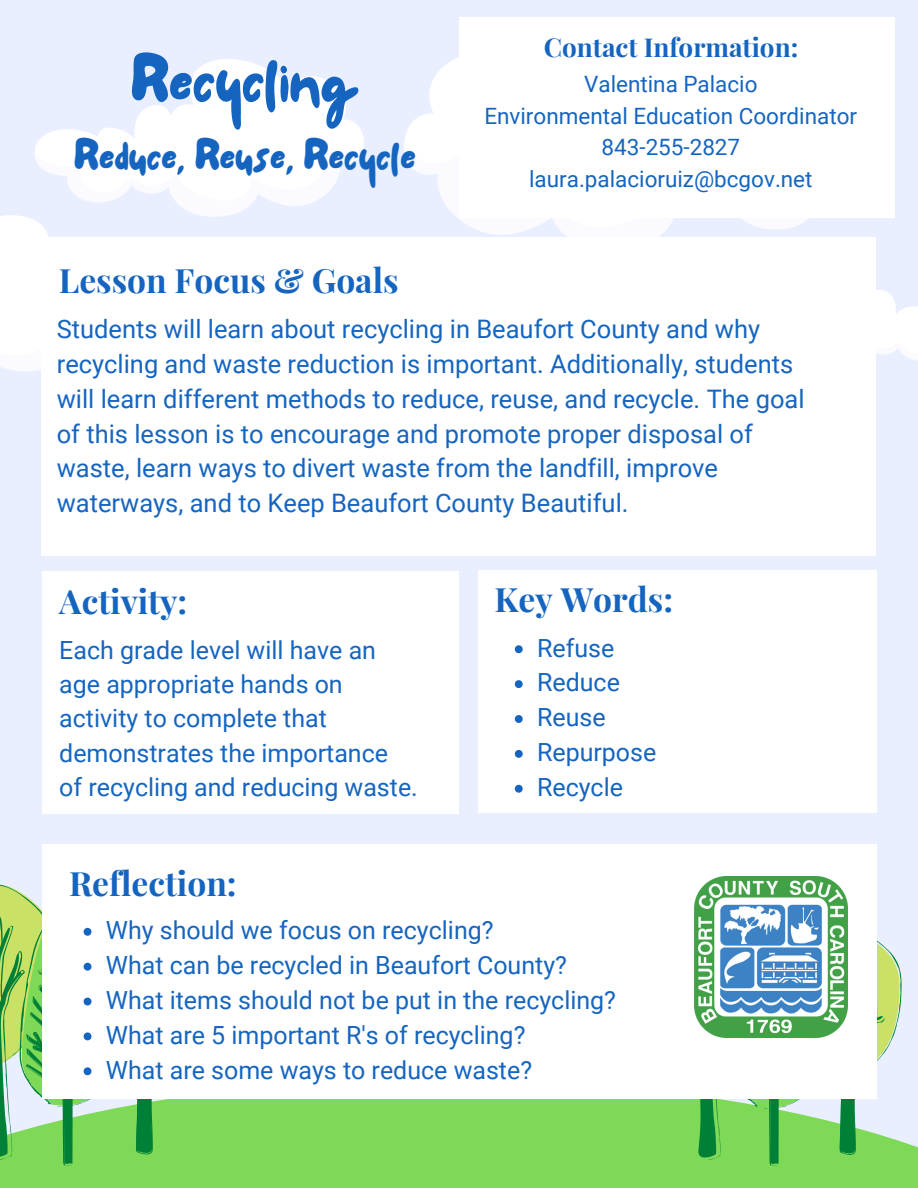
<style>
.page{position:relative;width:918px;height:1188px;background:#e9efff}
.page>*{position:absolute;margin:0;border:0;box-sizing:border-box;transform-origin:0 0}
.t1{font:64.5px "NF Lepetitcochon Regular";color:#1565c0}
.t2{font:42px "NF Lepetitcochon Regular";color:#1565c0}
.t3{font:700 33.6px "Playfair Display";color:#1565c0}
.t4{font:700 26.1px "Playfair Display";color:#1565c0}
.t5{font:25.5px/34.8px "Roboto";color:#1565c0}
.t6{font:25.05px/34.2px "Roboto";color:#1565c0}
.t7{font:22.5px "Roboto";color:#1565c0}
</style>
<div class="page">
<div style="left:0;top:1078px;width:918px;height:110px;background:#7ed957"></div>
<svg style="left:629px;top:940px;width:272px;height:226px"></svg>
<svg style="left:43px;top:59px;width:320px;height:78px"></svg>
<svg style="left:876px;top:290px;width:42px;height:71px"></svg>
<svg style="left:405px;top:57px;width:54px;height:80px;fill:#fff"></svg>
<svg style="left:486px;top:217px;width:381px;height:20px"></svg>
<svg style="left:0;top:137px;width:486px;height:234px"></svg>
<div style="left:41px;top:237px;width:835px;height:318px;background:#fff"></div>
<div style="left:459px;top:17px;width:435px;height:200px;background:#fff"></div>
<div style="left:42px;top:844px;width:835px;height:254px;background:#fff"></div>
<div style="left:43px;top:571px;width:416px;height:243px;background:#fff"></div>
<img style="left:695px;top:876px;width:153px;height:161px">
<div style="left:478px;top:570px;width:398px;height:243px;background:#fff"></div>
<svg style="left:515px;top:645px;width:8px;height:8px"></svg>
<svg style="left:515px;top:680px;width:8px;height:8px"></svg>
<svg style="left:515px;top:715px;width:8px;height:8px"></svg>
<svg style="left:515px;top:750px;width:8px;height:8px"></svg>
<svg style="left:515px;top:785px;width:8px;height:8px"></svg>
<svg style="left:0;top:884px;width:200px;height:282px"></svg>
<p class="t1" style="left:131px;top:36px;width:230px">Recycling</p>
<p class="t2" style="left:74px;top:126px;width:343px">Reduce, Reuse, Recycle</p>
<h1 class="t4" style="left:544px;top:29px;width:256px">Contact Information:</h1>
<p class="t7" style="left:584px;top:72px;width:175px">Valentina Palacio</p>
<p class="t7" style="left:484px;top:103px;width:374px">Environmental Education Coordinator</p>
<p class="t7" style="left:602px;top:135px;width:140px">843-255-2827</p>
<p class="t7" style="left:529px;top:166px;width:285px">laura.palacioruiz@bcgov.net</p>
<p class="t3" style="left:59px;top:257px;width:341px">Lesson Focus &amp; Goals</p>
<p class="t5" style="left:57px;top:312px;width:749px">Students will learn about recycling in Beaufort County and why recycling and waste reduction is important. Additionally, students will learn different methods to reduce, reuse, and recycle. The goal of this lesson is to encourage and promote proper disposal of waste, learn ways to divert waste from the landfill, improve waterways, and to Keep Beaufort County Beautiful.</p>
<p class="t3" style="left:59px;top:578px;width:129px">Activity:</p>
<p class="t6" style="left:59px;top:633px;width:360px">Each grade level will have an age appropriate hands on activity to complete that demonstrates the importance<br>of recycling and reducing waste.</p>
<h3 class="t3" style="left:69px;top:860px;width:169px">Reflection:</h3>
<p class="t3" style="left:495px;top:576px;width:180px">Key Words:</p>
<h2 class="t6" style="left:537px;top:631px;width:79px">Refuse</h2>
<p class="t6" style="left:537px;top:666px;width:84px">Reduce</p>
<h4 class="t6" style="left:537px;top:701px;width:70px">Reuse</h4>
<p class="t6" style="left:537px;top:736px;width:121px">Repurpose</p>
<h2 class="t6" style="left:537px;top:770px;width:87px">Recycle</h2>
<h4 class="t6" style="left:106px;top:913px;width:389px">Why should we focus on recycling?</h4>
<p class="t6" style="left:106px;top:948px;width:463px">What can be recycled in Beaufort County?</p>
<h2 class="t6" style="left:106px;top:983px;width:512px">What items should not be put in the recycling?</h2>
<p class="t6" style="left:106px;top:1018px;width:421px">What are 5 important R's of recycling?</p>
<p class="t6" style="left:106px;top:1053px;width:428px">What are some ways to reduce waste?</p>
</div>
